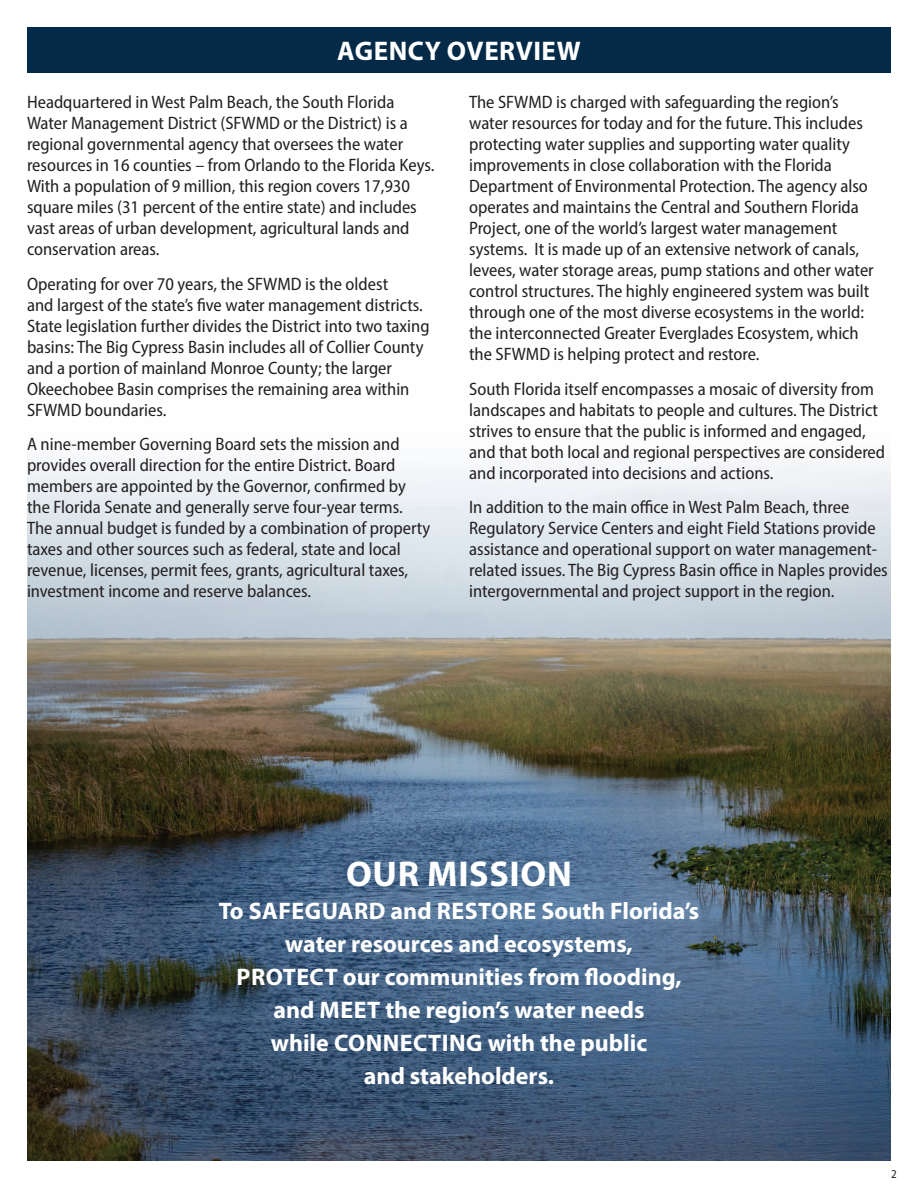
<style>
.page{position:relative;width:918px;height:1188px;background:#fff}
.page>*{position:absolute;margin:0;border:0;box-sizing:border-box;transform-origin:0 0}
.t1{font:700 36px "Myriad Pro";letter-spacing:.02em;color:#fff}
.t2{font:700 27px "Myriad Pro";letter-spacing:.02em;color:#fff}
.t3{font:700 24px/33px "Myriad Pro";color:#fff;text-align:center}
.t4{font:semi-condensed 18px/21px "Myriad Pro";color:#231f20}
.t5{font:semi-condensed 12px "Myriad Pro";color:#231f20}
</style>
<div class="page">
<img style="left:27px;top:459px;width:864px;height:702px">
<div style="left:27px;top:27px;width:864px;height:45px;background:#042a47"></div>
<h2 class="t2" style="left:337px;top:33px;width:245px">AGENCY OVERVIEW</h2>
<p class="t4" style="left:27px;top:91px;width:409px">Headquartered in West Palm Beach, the South Florida Water Management District (SFWMD or the District) is a regional governmental agency that oversees the water resources in 16 counties – from Orlando to the Florida Keys.<br>With a population of 9 million, this region covers 17,930 square miles (31 percent of the entire state) and includes vast areas of urban development, agricultural lands and conservation areas.</p>
<p class="t4" style="left:27px;top:273px;width:404px">Operating for over 70 years, the SFWMD is the oldest<br>and largest of the state’s five water management districts.<br>State legislation further divides the District into two taxing basins: The Big Cypress Basin includes all of Collier County and a portion of mainland Monroe County; the larger Okeechobee Basin comprises the remaining area within SFWMD boundaries.</p>
<p class="t4" style="left:27px;top:433px;width:405px">A nine-member Governing Board sets the mission and provides overall direction for the entire District. Board members are appointed by the Governor, confirmed by the Florida Senate and generally serve four-year terms.<br>The annual budget is funded by a combination of property taxes and other sources such as federal, state and local revenue, licenses, permit fees, grants, agricultural taxes, investment income and reserve balances.</p>
<p class="t4" style="left:469px;top:91px;width:406px">The SFWMD is charged with safeguarding the region’s water resources for today and for the future. This includes protecting water supplies and supporting water quality improvements in close collaboration with the Florida Department of Environmental Protection. The agency also operates and maintains the Central and Southern Florida Project, one of the world’s largest water management systems. It is made up of an extensive network of canals, levees, water storage areas, pump stations and other water control structures. The highly engineered system was built through one of the most diverse ecosystems in the world: the interconnected Greater Everglades Ecosystem, which the SFWMD is helping protect and restore.</p>
<p class="t4" style="left:469px;top:378px;width:418px">South Florida itself encompasses a mosaic of diversity from landscapes and habitats to people and cultures. The District strives to ensure that the public is informed and engaged, and that both local and regional perspectives are considered and incorporated into decisions and actions.</p>
<p class="t4" style="left:469px;top:496px;width:420px">In addition to the main office in West Palm Beach, three Regulatory Service Centers and eight Field Stations provide assistance and operational support on water management&shy;related issues. The Big Cypress Basin office in Naples provides intergovernmental and project support in the region.</p>
<h1 class="t1" style="left:346px;top:850px;width:227px">OUR MISSION</h1>
<h3 class="t3" style="left:219px;top:894px;width:482px">To SAFEGUARD and RESTORE South Florida’s water resources and ecosystems,<br>PROTECT our communities from flooding, and MEET the region’s water needs<br>while CONNECTING with the public<br>and stakeholders.</h3>
<p class="t5" style="left:891px;top:1166px;width:7px">2</p>
</div>
